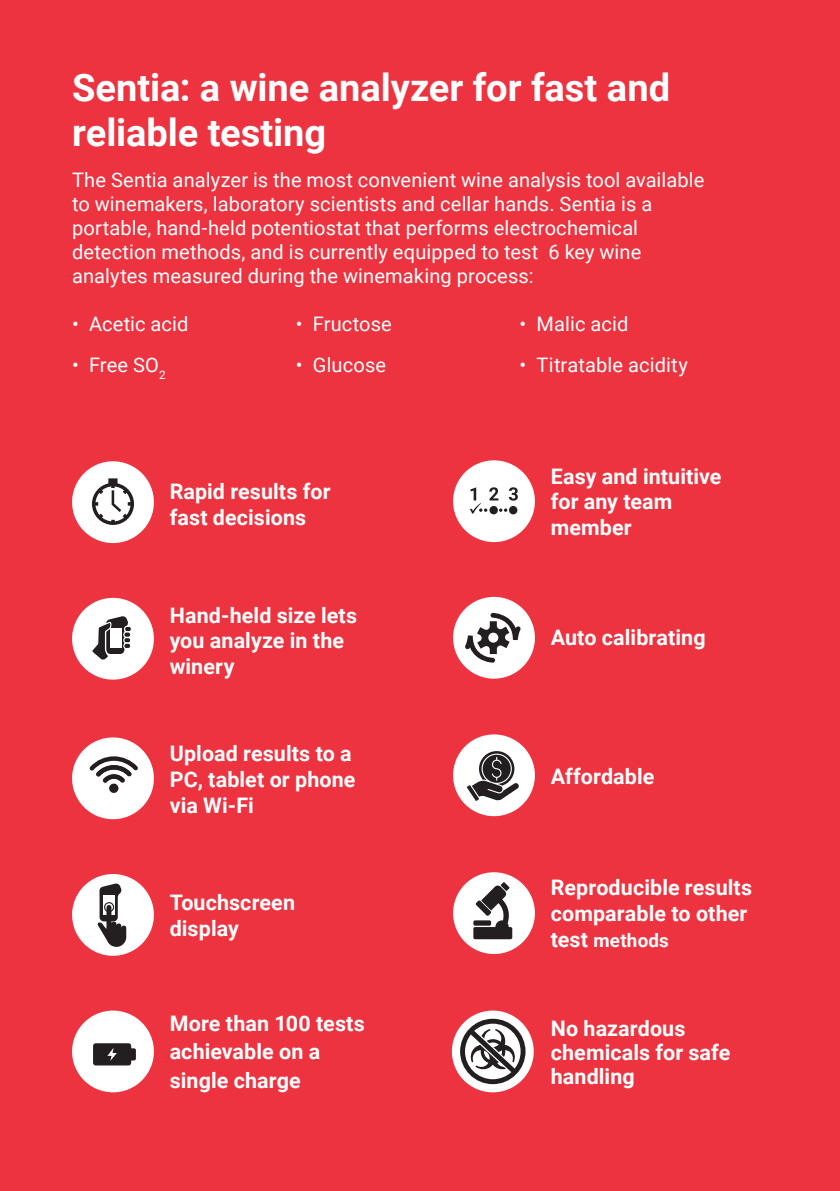
<style>
.page{position:relative;width:840px;height:1191px;background:#fff}
.page>*{position:absolute;margin:0;border:0;box-sizing:border-box;transform-origin:0 0}
.t1{font:700 38px/45.6px "Roboto";color:#fff}
.t2{font:700 21.4px/25.6px "Roboto";letter-spacing:.005em;color:#fff}
.t3{font:20px/24px "Roboto";letter-spacing:.005em;color:#fff}
.t4{font:700 18.8px "Roboto";letter-spacing:.01em;color:#fff}
.s1{font-size:21.4px}
</style>
<div class="page">
<div style="left:0;top:0;width:839px;height:1191px;background:#ee3340"></div>
<div style="left:72px;top:461px;width:82px;height:82px;background:#fff;border-radius:50%"></div>
<div style="left:72px;top:598px;width:82px;height:81px;background:#fff;border-radius:50%"></div>
<div style="left:72px;top:737px;width:82px;height:82px;background:#fff;border-radius:50%"></div>
<div style="left:72px;top:874px;width:82px;height:81px;background:#fff;border-radius:50%"></div>
<div style="left:72px;top:1010px;width:82px;height:82px;background:#fff;border-radius:50%"></div>
<div style="left:451px;top:1010px;width:82px;height:82px;background:#fff;border-radius:50%"></div>
<div style="left:453px;top:460px;width:81px;height:82px;background:#fff;border-radius:50%"></div>
<div style="left:453px;top:597px;width:81px;height:81px;background:#fff;border-radius:50%"></div>
<div style="left:453px;top:734px;width:81px;height:82px;background:#fff;border-radius:50%"></div>
<div style="left:453px;top:872px;width:81px;height:82px;background:#fff;border-radius:50%"></div>
<svg style="left:92px;top:616px;width:39px;height:44px"></svg>
<svg style="left:89px;top:756px;width:49px;height:26px"></svg>
<div style="left:109px;top:783px;width:9px;height:10px;background:#231f20;border-radius:50%"></div>
<svg style="left:91px;top:877px;width:41px;height:70px"></svg>
<div style="left:104px;top:902px;width:10px;height:10px;border:1px solid #231f20;border-radius:50%"></div>
<svg style="left:469px;top:487px;width:48px;height:27px"></svg>
<svg style="left:93px;top:1043px;width:43px;height:22px"></svg>
<svg style="left:465px;top:613px;width:55px;height:49px"></svg>
<svg style="left:473px;top:882px;width:39px;height:57px"></svg>
<svg style="left:460px;top:1018px;width:65px;height:66px"></svg>
<svg style="left:92px;top:478px;width:42px;height:47px"></svg>
<svg style="left:466px;top:751px;width:53px;height:50px"></svg>
<h1 class="t1" style="left:72px;top:63px;width:599px">Sentia: a wine analyzer for fast and reliable testing</h1>
<p class="t3" style="left:72px;top:167px;width:633px">The Sentia analyzer is the most convenient wine analysis tool available to winemakers, laboratory scientists and cellar hands. Sentia is a portable, hand-held potentiostat that performs electrochemical detection methods, and is currently equipped to test 6 key wine analytes measured during the winemaking process:</p>
<p class="t3" style="left:72px;top:311px;width:118px">• Acetic acid</p>
<p class="t3" style="left:72px;top:352px;width:95px">• Free SO<sub>2</sub></p>
<p class="t3" style="left:519px;top:311px;width:110px">• Malic acid</p>
<p class="t3" style="left:519px;top:352px;width:170px">• Titratable acidity</p>
<p class="t3" style="left:296px;top:311px;width:97px">• Fructose</p>
<p class="t3" style="left:296px;top:352px;width:92px">• Glucose</p>
<p class="t2" style="left:170px;top:477px;width:162px">Rapid results for fast decisions</p>
<p class="t2" style="left:170px;top:601px;width:189px">Hand-held size lets you analyze in the winery</p>
<p class="t2" style="left:170px;top:740px;width:187px">Upload results to a<br>PC, tablet or phone via Wi-Fi</p>
<p class="t2" style="left:170px;top:889px;width:127px">Touchscreen display</p>
<p class="t2" style="left:170px;top:1009px;width:196px;line-height:28px">More than 100 tests achievable on a single charge</p>
<p class="t2" style="left:550px;top:462px;width:172px">Easy and intuitive for any team member</p>
<p class="t2" style="left:550px;top:624px;width:156px">Auto calibrating</p>
<p class="t2" style="left:550px;top:763px;width:105px">Affordable</p>
<p class="t2" style="left:550px;top:874px;width:203px">Reproducible results comparable to other</p>
<p class="t4" style="left:550px;top:927px;width:120px"><span class="s1">test</span> methods</p>
<p class="t2" style="left:550px;top:1015px;width:181px;line-height:24px">No hazardous chemicals for safe handling</p>
</div>
